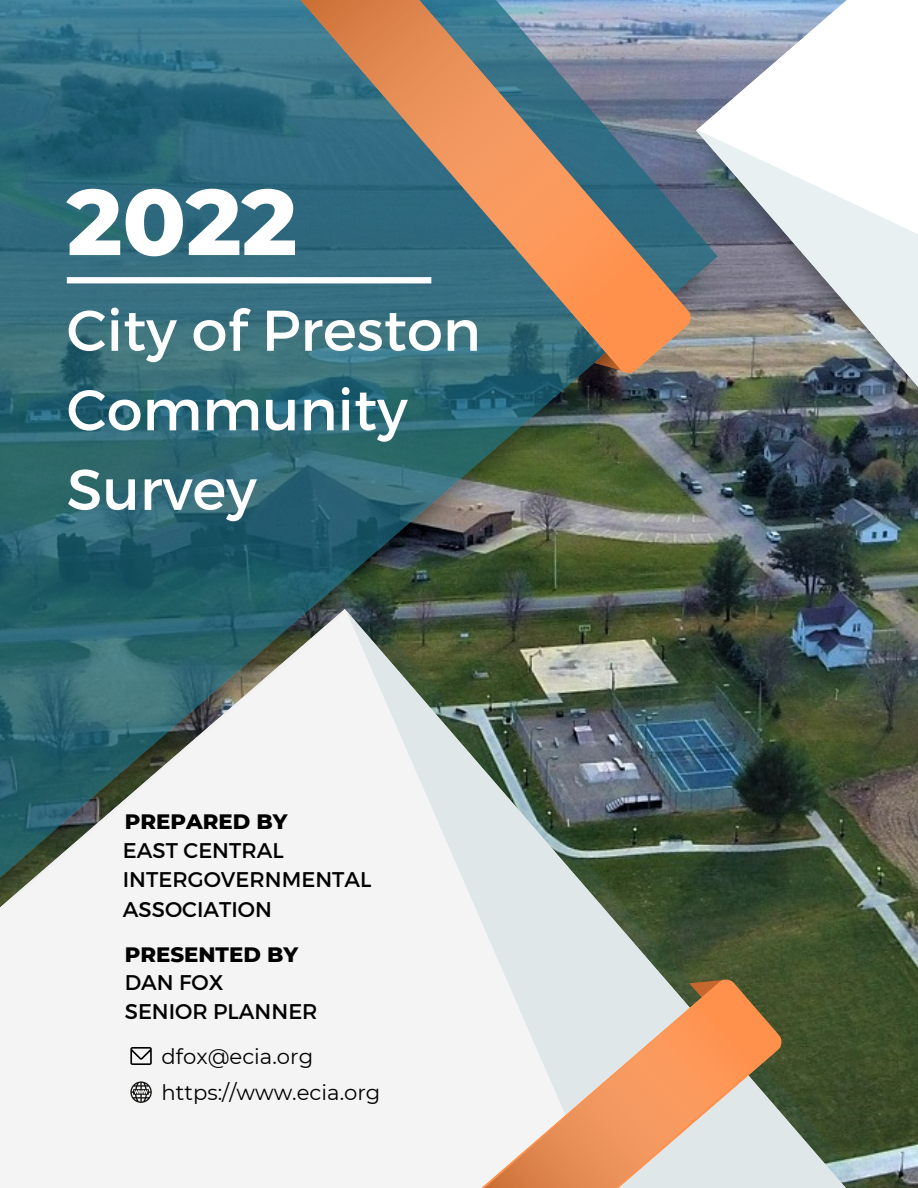
<style>
.page{position:relative;width:918px;height:1188px;background:#fff}
.page>*{position:absolute;margin:0;border:0;box-sizing:border-box;transform-origin:0 0}
.t1{font:800 92.85px "Montserrat";color:#fff}
.t2{font:57.3px/79.5px "Montserrat";color:#fff}
.t3{font:21.3px/29.2px "Montserrat";color:#000}
.t4{font:800 21.3px "Montserrat";color:#000}
.t5{font:21.15px "Montserrat";color:#000}
</style>
<div class="page">
<div style="left:0;top:931px;width:204px;height:257px;background:#f4f4f4"></div>
<svg style="left:204px;top:931px;width:492px;height:257px;fill:#f4f4f4"></svg>
<svg style="left:0;top:0;width:696px;height:254px;background:#2f6c7f"></svg>
<img style="left:0;top:254px;width:696px;height:677px">
<svg style="left:689px;top:965px;width:7px;height:10px"></svg>
<svg style="left:66px;top:0;width:629px;height:378px;background:#386f7f"></svg>
<svg style="left:261px;top:975px;width:435px;height:213px;fill:#f4f4f4"></svg>
<img style="left:696px;top:0;width:222px;height:1188px">
<img style="left:630px;top:43px;width:288px;height:476px">
<div style="left:67px;top:277px;width:364px;height:7px;background:#fff"></div>
<svg style="left:130px;top:1047px;width:22px;height:18px"></svg>
<svg style="left:130px;top:1081px;width:22px;height:22px"></svg>
<svg style="left:289px;top:0;width:354px;height:317px;background:#7b7f7a"></svg>
<svg style="left:476px;top:1001px;width:279px;height:187px"></svg>
<h1 class="t1" style="left:67px;top:165px;width:232px">2022</h1>
<h2 class="t2" style="left:67px;top:288px;width:416px">City of Preston<br>Community<br>Survey</h2>
<p class="t4" style="left:125px;top:809px;width:164px">PREPARED BY</p>
<p class="t3" style="left:123px;top:835px;width:250px">EAST CENTRAL<br>INTERGOVERNMENTAL<br>ASSOCIATION</p>
<p class="t4" style="left:125px;top:941px;width:175px">PRESENTED BY</p>
<p class="t3" style="left:125px;top:966px;width:194px">DAN FOX<br>SENIOR PLANNER</p>
<p class="t5" style="left:162px;top:1043px;width:153px">dfox@ecia.org</p>
<p class="t5" style="left:162px;top:1079px;width:220px">https://www.ecia.org</p>
</div>
